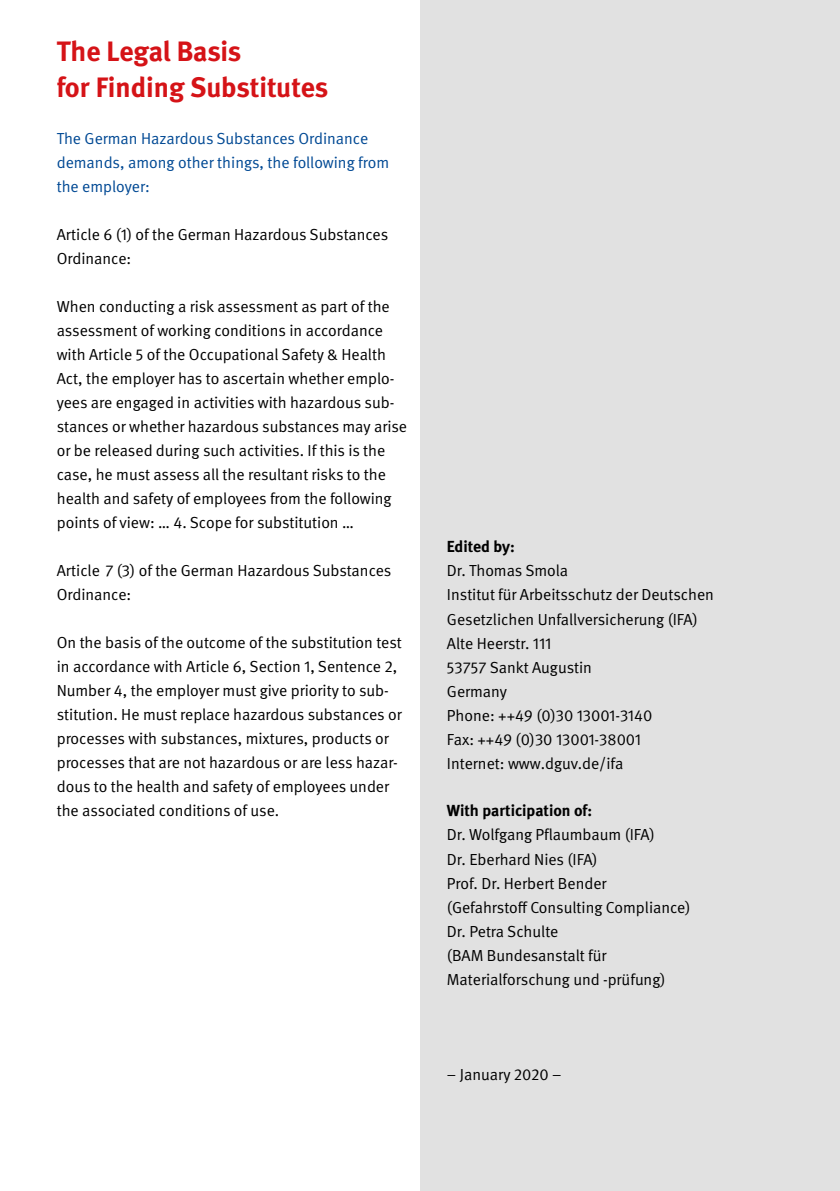
<style>
.page{position:relative;width:840px;height:1191px;background:#fff}
.page>*{position:absolute;margin:0;border:0;box-sizing:border-box;transform-origin:0 0}
.t1{font:700 28px/36px "DGUV Meta";letter-spacing:-.005em;color:#d51317}
.t2{font:16px/24px "DGUV Meta";color:#000}
.t3{font:16px/24px "DGUV Meta";color:#004994}
.t4{font:700 16px "DGUV Meta";color:#000}
</style>
<div class="page">
<div style="left:420px;top:0;width:419px;height:1191px;background:#e1e1e1"></div>
<h1 class="t1" style="left:57px;top:34px;width:273px">The Legal Basis<br>for Finding Substitutes</h1>
<p class="t3" style="left:57px;top:127px;width:334px">The German Hazardous Substances Ordinance demands, among other things, the following from the employer:</p>
<p class="t2" style="left:57px;top:223px;width:333px">Article 6 (1) of the German Hazardous Substances<br>Ordinance:</p>
<p class="t2" style="left:57px;top:295px;width:351px">When conducting a risk assessment as part of the assessment of working conditions in accordance with Article 5 of the Occupational Safety &amp; Health Act, the employer has to ascertain whether emplo&shy;yees are engaged in activities with hazardous sub&shy;stances or whether hazardous substances may arise or be released during such activities. If this is the case, he must assess all the resultant risks to the health and safety of employees from the following points of view: … 4. Scope for substitution …</p>
<p class="t2" style="left:57px;top:559px;width:336px">Article 7 (3) of the German Hazardous Substances<br>Ordinance:</p>
<p class="t2" style="left:57px;top:631px;width:346px">On the basis of the outcome of the substitution test in accordance with Article 6, Section 1, Sentence 2, Number 4, the employer must give priority to sub&shy;stitution. He must replace hazardous substances or processes with substances, mixtures, products or processes that are not hazardous or are less hazar&shy;dous to the health and safety of employees under the associated conditions of use.</p>
<p class="t4" style="left:446px;top:537px;width:69px">Edited by:</p>
<p class="t2" style="left:446px;top:559px;width:268px">Dr. Thomas Smola<br>Institut für Arbeitsschutz der Deutschen<br>Gesetzlichen Unfallversicherung (IFA)<br>Alte Heerstr. 111<br>53757 Sankt Augustin<br>Germany<br>Phone: ++49 (0)30 13001-3140<br>Fax: ++49 (0)30 13001-38001<br>Internet: www.dguv.de/ifa</p>
<p class="t4" style="left:446px;top:801px;width:147px">With participation of:</p>
<p class="t2" style="left:446px;top:823px;width:245px">Dr. Wolfgang Pflaumbaum (IFA)<br>Dr. Eberhard Nies (IFA)<br>Prof. Dr. Herbert Bender (Gefahrstoff Consulting Compliance)<br>Dr. Petra Schulte<br>(BAM Bundesanstalt für<br>Materialforschung und -prüfung)</p>
<p class="t2" style="left:446px;top:1063px;width:116px">– January 2020 –</p>
</div>
